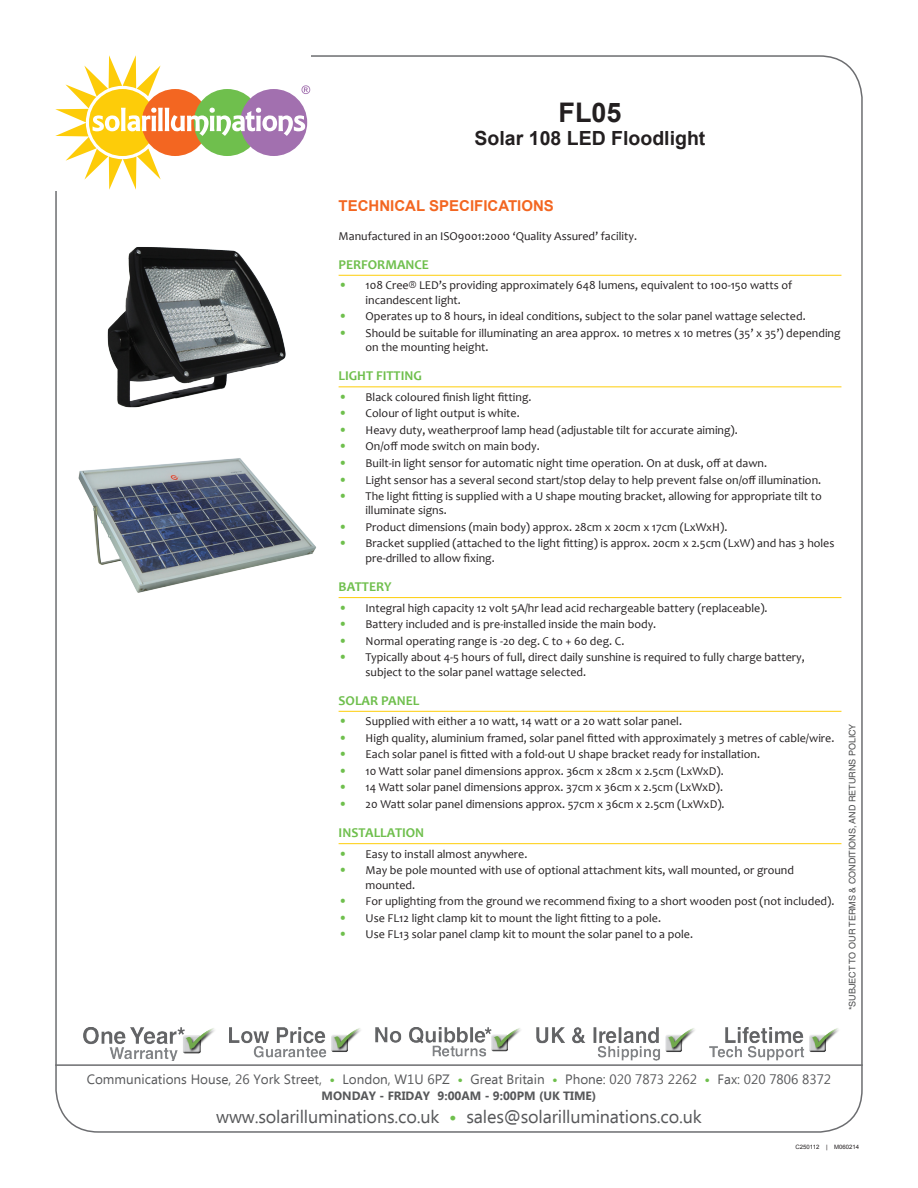
<style>
.page{position:relative;width:918px;height:1188px;background:#fff}
.page>*{position:absolute;margin:0;border:0;box-sizing:border-box;transform-origin:0 0}
.Product_Name{font:700 27px "Arial";color:#231f20}
.Product_Name-2{font:700 19.5px "Arial";color:#231f20}
.t1{font:18px "Ebrima";letter-spacing:-.01em;color:#57585a}
.Title_Major{font:700 15px "Arial";color:#f36621}
.t2{font:13.5px "Ebrima";color:#57585a}
.Title_Division{font:700 13.5px "Candara";color:#6fbf4d}
.Title_Major-2{font:12px/14.4px "Candara";color:#231f20}
.t3{font:700 12px "Ebrima";color:#57585a}
.t4{font:9px "Helvetica LT Std";color:#4b4c4d}
.Generic_Text{font:6px "Arial";color:#231f20}
.s1{font-weight:700;font-size:13.5px;color:#6fbf4d}
.s2{font-weight:700;color:#6fbf4d}
</style>
<div class="page">
<hr style="left:55px;top:1064px;width:808px;height:2px;background:#6c6d70">
<svg style="left:55px;top:55px;width:255px;height:135px"></svg>
<img style="left:710px;top:1028px;width:129px;height:32px">
<img style="left:230px;top:1028px;width:131px;height:30px">
<img style="left:376px;top:1028px;width:145px;height:29px">
<img style="left:83px;top:1028px;width:132px;height:32px">
<img style="left:536px;top:1028px;width:159px;height:32px">
<hr style="left:339px;top:275px;width:502px;height:1px;background:#fecd08">
<hr style="left:339px;top:386px;width:502px;height:1px;background:#fecd08">
<hr style="left:339px;top:597px;width:502px;height:1px;background:#fecd08">
<hr style="left:339px;top:711px;width:502px;height:1px;background:#fecd08">
<hr style="left:339px;top:843px;width:502px;height:1px;background:#fecd08">
<img style="left:108px;top:247px;width:178px;height:160px">
<img style="left:78px;top:458px;width:238px;height:135px">
<p class="Product_Name" style="left:559px;top:94px;width:65px">FL05</p>
<p class="Product_Name-2" style="left:475px;top:125px;width:232px">Solar 108 LED Floodlight</p>
<p class="Title_Major" style="left:339px;top:195px;width:217px">TECHNICAL SPECIFICATIONS</p>
<p class="Title_Major-2" style="left:339px;top:228px;width:300px">Manufactured in an ISO9001:2000 ‘Quality Assured’ facility.</p>
<p class="Title_Division" style="left:339px;top:256px;width:92px">PERFORMANCE</p>
<p class="Title_Major-2" style="left:366px;top:278px;width:428px;text-indent:-27px"><span class="s1">•</span> 108 Cree® LED’s providing approximately 648 lumens, equivalent to 100-150 watts of incandescent light.</p>
<p class="Title_Major-2" style="left:339px;top:309px;width:469px"><span class="s1">•</span> Operates up to 8 hours, in ideal conditions, subject to the solar panel wattage selected.</p>
<p class="Title_Major-2" style="left:366px;top:326px;width:477px;text-indent:-27px"><span class="s1">•</span> Should be suitable for illuminating an area approx. 10 metres x 10 metres (35’ x 35’) depending on the mounting height.</p>
<p class="Title_Division" style="left:339px;top:367px;width:85px">LIGHT FITTING</p>
<p class="Title_Major-2" style="left:339px;top:390px;width:194px"><span class="s1">•</span> Black coloured finish light fitting.</p>
<p class="Title_Major-2" style="left:339px;top:406px;width:183px"><span class="s1">•</span> Colour of light output is white.</p>
<p class="Title_Major-2" style="left:339px;top:423px;width:401px"><span class="s1">•</span> Heavy duty, weatherproof lamp head (adjustable tilt for accurate aiming).</p>
<p class="Title_Major-2" style="left:339px;top:439px;width:203px"><span class="s1">•</span> On/off mode switch on main body.</p>
<p class="Title_Major-2" style="left:339px;top:456px;width:430px"><span class="s1">•</span> Built-in light sensor for automatic night time operation. On at dusk, off at dawn.</p>
<p class="Title_Major-2" style="left:339px;top:472px;width:484px"><span class="s1">•</span> Light sensor has a several second start/stop delay to help prevent false on/off illumination.</p>
<p class="Title_Major-2" style="left:366px;top:489px;width:458px;text-indent:-27px"><span class="s1">•</span> The light fitting is supplied with a U shape mouting bracket, allowing for appropriate tilt to illuminate signs.</p>
<p class="Title_Major-2" style="left:339px;top:520px;width:390px"><span class="s1">•</span> Product dimensions (main body) approx. 28cm x 20cm x 17cm (LxWxH).</p>
<p class="Title_Major-2" style="left:366px;top:536px;width:470px;text-indent:-27px"><span class="s1">•</span> Bracket supplied (attached to the light fitting) is approx. 20cm x 2.5cm (LxW) and has 3 holes pre-drilled to allow fixing.</p>
<p class="Title_Division" style="left:339px;top:578px;width:55px">BATTERY</p>
<p class="Title_Major-2" style="left:339px;top:600px;width:431px"><span class="s1">•</span> Integral high capacity 12 volt 5A/hr lead acid rechargeable battery (replaceable).</p>
<p class="Title_Major-2" style="left:339px;top:617px;width:319px"><span class="s1">•</span> Battery included and is pre-installed inside the main body.</p>
<p class="Title_Major-2" style="left:339px;top:633px;width:287px"><span class="s1">•</span> Normal operating range is -20 deg. C to + 60 deg. C.</p>
<p class="Title_Major-2" style="left:366px;top:650px;width:441px;text-indent:-27px"><span class="s1">•</span> Typically about 4-5 hours of full, direct daily sunshine is required to fully charge battery, subject to the solar panel wattage selected.</p>
<p class="Title_Division" style="left:339px;top:692px;width:82px">SOLAR PANEL</p>
<p class="Title_Major-2" style="left:339px;top:714px;width:345px"><span class="s1">•</span> Supplied with either a 10 watt, 14 watt or a 20 watt solar panel.</p>
<p class="Title_Major-2" style="left:339px;top:731px;width:497px"><span class="s1">•</span> High quality, aluminium framed, solar panel fitted with approximately 3 metres of cable/wire.</p>
<p class="Title_Major-2" style="left:339px;top:747px;width:423px"><span class="s1">•</span> Each solar panel is fitted with a fold-out U shape bracket ready for installation.</p>
<p class="Title_Major-2" style="left:339px;top:764px;width:387px"><span class="s1">•</span> 10 Watt solar panel dimensions approx. 36cm x 28cm x 2.5cm (LxWxD).</p>
<p class="Title_Major-2" style="left:339px;top:780px;width:386px"><span class="s1">•</span> 14 Watt solar panel dimensions approx. 37cm x 36cm x 2.5cm (LxWxD).</p>
<p class="Title_Major-2" style="left:339px;top:797px;width:388px"><span class="s1">•</span> 20 Watt solar panel dimensions approx. 57cm x 36cm x 2.5cm (LxWxD).</p>
<p class="Title_Division" style="left:339px;top:824px;width:87px">INSTALLATION</p>
<p class="Title_Major-2" style="left:339px;top:846px;width:190px"><span class="s1">•</span> Easy to install almost anywhere.</p>
<p class="Title_Major-2" style="left:366px;top:863px;width:430px;text-indent:-27px"><span class="s1">•</span> May be pole mounted with use of optional attachment kits, wall mounted, or ground mounted.</p>
<p class="Title_Major-2" style="left:339px;top:894px;width:497px"><span class="s1">•</span> For uplighting from the ground we recommend fixing to a short wooden post (not included).</p>
<p class="Title_Major-2" style="left:339px;top:910px;width:324px"><span class="s1">•</span> Use FL12 light clamp kit to mount the light fitting to a pole.</p>
<p class="Title_Major-2" style="left:339px;top:927px;width:356px"><span class="s1">•</span> Use FL13 solar panel clamp kit to mount the solar panel to a pole.</p>
<p class="t4" style="left:847px;top:1010px;width:288px;rotate:-90deg">*SUBJECT TO OUR TERMS &amp; CONDITIONS, AND RETURNS POLICY</p>
<p class="t2" style="left:87px;top:1069px;width:746px">Communications House, 26 York Street, <span class="s2">•</span> London, W1U 6PZ <span class="s2">•</span> Great Britain <span class="s2">•</span> Phone: 020 7873 2262 <span class="s2">•</span> Fax: 020 7806 8372</p>
<p class="t3" style="left:322px;top:1087px;width:276px">MONDAY - FRIDAY 9:00AM - 9:00PM (UK TIME)</p>
<h3 class="t1" style="left:216px;top:1103px;width:487px">www.solarilluminations.co.uk <span class="s2">•</span> sales@solarilluminations.co.uk</h3>
<p class="Generic_Text" style="left:795px;top:1143px;width:65px">C250112 | M060214</p>
</div>
